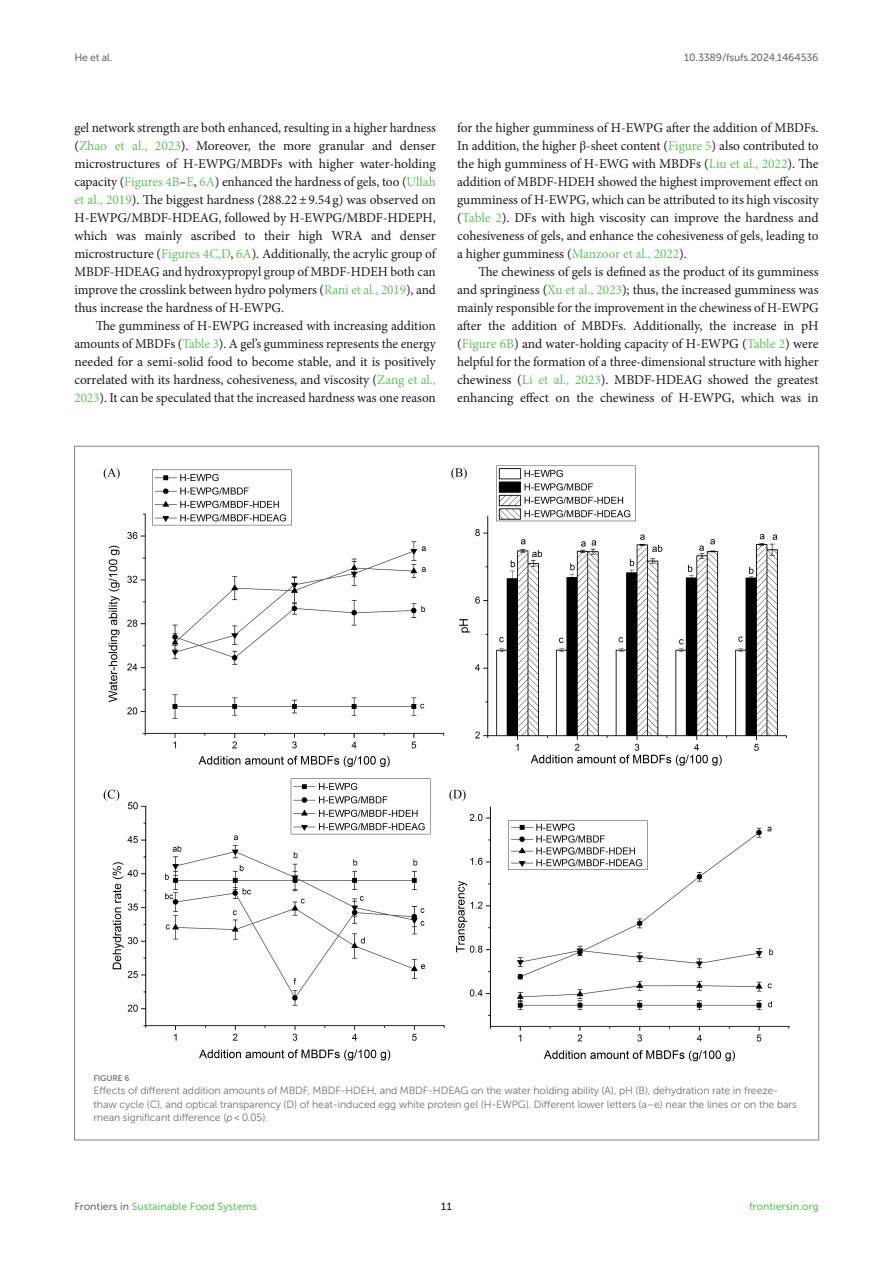
<style>
.page{position:relative;width:893px;height:1263px;background:#fff}
.page>*{position:absolute;margin:0;border:0;box-sizing:border-box;transform-origin:0 0}
.TEXT{font:13.5px/18px "Minion Pro";letter-spacing:-.005em;color:#1b1c1b;text-align:justify}
.TEXT_FLUSH{font:13.5px/18px "Minion Pro";letter-spacing:-.005em;color:#1b1c1b;text-align:justify}
.FIG_LEG{font:10.5px/13.5px "Museo Sans 300";letter-spacing:-.01em;color:#706f70}
.t1{font:10.5px "Museo Sans 500";color:#65c161}
.t2{font:10.5px "Museo Sans 500";letter-spacing:-.015em;color:#706f70}
.t3{font:10.5px "Museo Sans 500";color:#1b1c1b}
.FIG_HD{font:8.25px "Museo Sans 700";letter-spacing:-.01em;color:#7e7f7f}
.s1{color:#65c161}
.s2{font-family:"STIX General"}
.s3{font-style:italic}
.s4{color:#706f70}
</style>
<div class="page">
<img style="left:104px;top:465px;width:685px;height:597px">
<p class="t2" style="left:74px;top:51px;width:40px">He et al.</p>
<p class="t2" style="left:684px;top:51px;width:136px">10.3389/fsufs.2024.1464536</p>
<p class="TEXT_FLUSH" style="left:74px;top:119px;width:363px">gel network strength are both enhanced, resulting in a higher hardness (<span class="s1">Zhao et al., 2023</span>). Moreover, the more granular and denser microstructures of H-EWPG/MBDFs with higher water-holding capacity (<span class="s1">Figures 4B</span>–<span class="s1">E</span>, <span class="s1">6A</span>) enhanced the hardness of gels, too (<span class="s1">Ullah et al., 2019</span>). The biggest hardness (288.22±9.54g) was observed on H-EWPG/MBDF-HDEAG, followed by H-EWPG/MBDF-HDEPH, which was mainly ascribed to their high WRA and denser microstructure (<span class="s1">Figures 4C,D</span>, <span class="s1">6A</span>). Additionally, the acrylic group of MBDF-HDEAG and hydroxypropyl group of MBDF-HDEH both can improve the crosslink between hydro polymers (<span class="s1">Rani et al., 2019</span>), and thus increase the hardness of H-EWPG.</p>
<p class="TEXT" style="left:74px;top:317px;width:363px;text-indent:21px">The gumminess of H-EWPG increased with increasing addition amounts of MBDFs (<span class="s1">Table 3</span>). A gel’s gumminess represents the energy needed for a semi-solid food to become stable, and it is positively correlated with its hardness, cohesiveness, and viscosity (<span class="s1">Zang et al., 2023</span>). It can be speculated that the increased hardness was one reason</p>
<p class="TEXT" style="left:457px;top:119px;width:363px">for the higher gumminess of H-EWPG after the addition of MBDFs.<br>In addition, the higher <span class="s2">β</span>-sheet content (<span class="s1">Figure 5</span>) also contributed to the high gumminess of H-EWG with MBDFs (<span class="s1">Liu et al., 2022</span>). The addition of MBDF-HDEH showed the highest improvement effect on gumminess of H-EWPG, which can be attributed to its high viscosity (<span class="s1">Table 2</span>). DFs with high viscosity can improve the hardness and cohesiveness of gels, and enhance the cohesiveness of gels, leading to a higher gumminess (<span class="s1">Manzoor et al., 2022</span>).</p>
<p class="TEXT" style="left:457px;top:263px;width:363px;text-indent:21px">The chewiness of gels is defined as the product of its gumminess and springiness (<span class="s1">Xu et al., 2023</span>); thus, the increased gumminess was mainly responsible for the improvement in the chewiness of H-EWPG after the addition of MBDFs. Additionally, the increase in pH (<span class="s1">Figure 6B</span>) and water-holding capacity of H-EWPG (<span class="s1">Table 2</span>) were helpful for the formation of a three-dimensional structure with higher chewiness (<span class="s1">Li et al., 2023</span>). MBDF-HDEAG showed the greatest enhancing effect on the chewiness of H-EWPG, which was in</p>
<p class="FIG_HD" style="left:94px;top:1073px;width:37px">FIGURE 6</p>
<p class="FIG_LEG" style="left:94px;top:1084px;width:705px">Effects of different addition amounts of MBDF, MBDF-HDEH, and MBDF-HDEAG on the water holding ability (A), pH (B), dehydration rate in freeze&shy;thaw cycle (C), and optical transparency (D) of heat-induced egg white protein gel (H-EWPG). Different lower letters (a–e) near the lines or on the bars mean significant difference (<span class="s3">p</span> &lt; 0.05).</p>
<p class="t1" style="left:74px;top:1200px;width:184px"><span class="s4">Frontiers in</span> Sustainable Food Systems</p>
<p class="t3" style="left:441px;top:1200px;width:12px">11</p>
<p class="t1" style="left:749px;top:1200px;width:71px">frontiersin.org</p>
</div>
